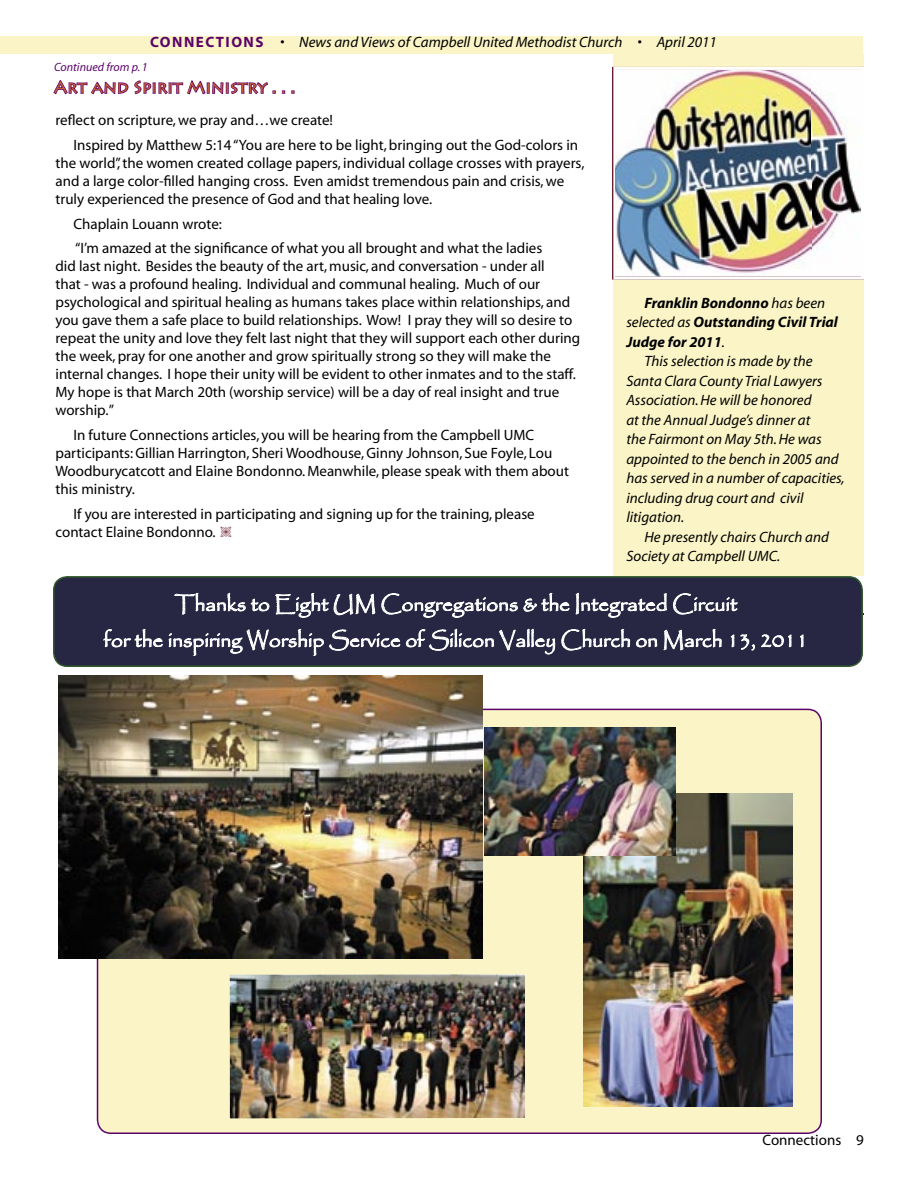
<style>
.page{position:relative;width:918px;height:1188px;background:#fff}
.page>*{position:absolute;margin:0;border:0;box-sizing:border-box;transform-origin:0 0}
.t1{font:21px/36px "Papyrus";color:#fff;text-align:center}
.t2{font:16.5px "Lithos Pro";color:#cc6534}
.t3{font:15px/18px "Myriad";color:#000}
.t4{font:italic 15px "Myriad";color:#000}
.t5{font:italic 700 15px "Myriad";color:#000}
.t6{font:italic 12px "Myriad";color:#5c036a}
.s1{font-weight:700;font-style:normal;color:#5c036a}
.s2{font-weight:400}
</style>
<div class="page">
<div style="left:0;top:36px;width:863px;height:18px;background:#faf4c6"></div>
<hr style="left:54px;top:614px;width:810px;height:1px;background:#5c036a">
<svg style="left:53px;top:80px;width:223px;height:15px"></svg>
<svg style="left:282px;top:90px;width:3px;height:4px"></svg>
<svg style="left:291px;top:90px;width:4px;height:4px"></svg>
<div style="left:613px;top:54px;width:251px;height:521px;background:#faf4c6"></div>
<div style="left:97px;top:709px;width:725px;height:425px;background:#faf4c6"></div>
<svg style="left:53px;top:576px;width:810px;height:91px;background:#282b43"></svg>
<svg style="left:174px;top:592px;width:95px;height:23px;background:#53536a"></svg>
<svg style="left:275px;top:592px;width:100px;height:27px;background:#59596f"></svg>
<svg style="left:381px;top:593px;width:189px;height:26px;background:#515168"></svg>
<svg style="left:576px;top:592px;width:91px;height:27px;background:#55556c"></svg>
<svg style="left:673px;top:593px;width:65px;height:22px"></svg>
<svg style="left:103px;top:627px;width:297px;height:29px;background:#4c4c64"></svg>
<svg style="left:406px;top:628px;width:149px;height:27px;background:#515168"></svg>
<svg style="left:561px;top:629px;width:69px;height:22px;background:#58586e"></svg>
<svg style="left:636px;top:637px;width:21px;height:10px"></svg>
<svg style="left:664px;top:628px;width:58px;height:24px"></svg>
<svg style="left:731px;top:634px;width:24px;height:17px"></svg>
<svg style="left:761px;top:634px;width:31px;height:14px"></svg>
<svg style="left:800px;top:634px;width:4px;height:13px"></svg>
<img style="left:58px;top:675px;width:425px;height:283px">
<img style="left:583px;top:793px;width:209px;height:314px">
<img style="left:229px;top:974px;width:296px;height:144px">
<img style="left:485px;top:727px;width:191px;height:128px">
<svg style="left:612px;top:67px;width:1px;height:213px"></svg>
<img style="left:613px;top:67px;width:251px;height:213px">
<p class="t4" style="left:150px;top:35px;width:569px"><span class="s1">CONNECTIONS</span> • News and Views of Campbell United Methodist Church • April 2011</p>
<p class="t6" style="left:54px;top:61px;width:95px">Continued from p. 1</p>
<p class="t2" style="left:54px;top:78px;width:243px">Art and Spirit Ministry . . .</p>
<p class="t3" style="left:74px;top:108px;width:506px;line-height:24.8px;text-indent:-18px">reflect on scripture, we pray and…we create!<br>Inspired by Matthew 5:14 “You are here to be light, bringing out the God-colors in</p>
<p class="t3" style="left:56px;top:154px;width:530px">the world”, the women created collage papers, individual collage crosses with prayers, and a large color-filled hanging cross. Even amidst tremendous pain and crisis, we truly experienced the presence of God and that healing love.</p>
<p class="t3" style="left:74px;top:212px;width:470px;line-height:24.8px">Chaplain Louann wrote:<br>“I’m amazed at the significance of what you all brought and what the ladies</p>
<p class="t3" style="left:56px;top:258px;width:526px">did last night. Besides the beauty of the art, music, and conversation - under all<br>that - was a profound healing. Individual and communal healing. Much of our psychological and spiritual healing as humans takes place within relationships, and you gave them a safe place to build relationships. Wow! I pray they will so desire to repeat the unity and love they felt last night that they will support each other during the week, pray for one another and grow spiritually strong so they will make the internal changes. I hope their unity will be evident to other inmates and to the staff.<br>My hope is that March 20th (worship service) will be a day of real insight and true worship.”</p>
<p class="t3" style="left:56px;top:427px;width:515px;text-indent:18px">In future Connections articles, you will be hearing from the Campbell UMC participants: Gillian Harrington, Sheri Woodhouse, Ginny Johnson, Sue Foyle, Lou Woodburycatcott and Elaine Bondonno. Meanwhile, please speak with them about this ministry.</p>
<p class="t3" style="left:56px;top:505px;width:481px;text-indent:18px">If you are interested in participating and signing up for the training, please contact Elaine Bondonno.</p>
<p class="t5" style="left:644px;top:295px;width:182px">Franklin Bondonno <span class="s2">has been</span></p>
<p class="t5" style="left:626px;top:314px;width:213px"><span class="s2">selected as</span> Outstanding Civil Trial</p>
<p class="t5" style="left:626px;top:334px;width:100px">Judge for 2011<span class="s2">.</span></p>
<p class="t4" style="left:644px;top:354px;width:170px">This selection is made by the</p>
<p class="t4" style="left:626px;top:373px;width:198px">Santa Clara County Trial Lawyers</p>
<p class="t4" style="left:626px;top:393px;width:187px">Association. He will be honored</p>
<p class="t4" style="left:626px;top:412px;width:186px">at the Annual Judge’s dinner at</p>
<p class="t4" style="left:626px;top:432px;width:197px">the Fairmont on May 5th. He was</p>
<p class="t4" style="left:626px;top:451px;width:214px">appointed to the bench in 2005 and</p>
<p class="t4" style="left:626px;top:471px;width:220px">has served in a number of capacities,</p>
<p class="t4" style="left:626px;top:490px;width:179px">including drug court and civil</p>
<p class="t4" style="left:626px;top:510px;width:59px">litigation.</p>
<p class="t4" style="left:644px;top:529px;width:186px">He presently chairs Church and</p>
<p class="t4" style="left:626px;top:549px;width:155px">Society at Campbell UMC.</p>
<h1 class="t1" style="left:104px;top:585px;width:706px">Thanks to Eight UM Congregations &amp; the Integrated Circuit<br>for the inspiring Worship Service of Silicon Valley Church on March 13, 2011</h1>
<p class="t3" style="left:763px;top:1132px;width:103px">Connections 9</p>
</div>
